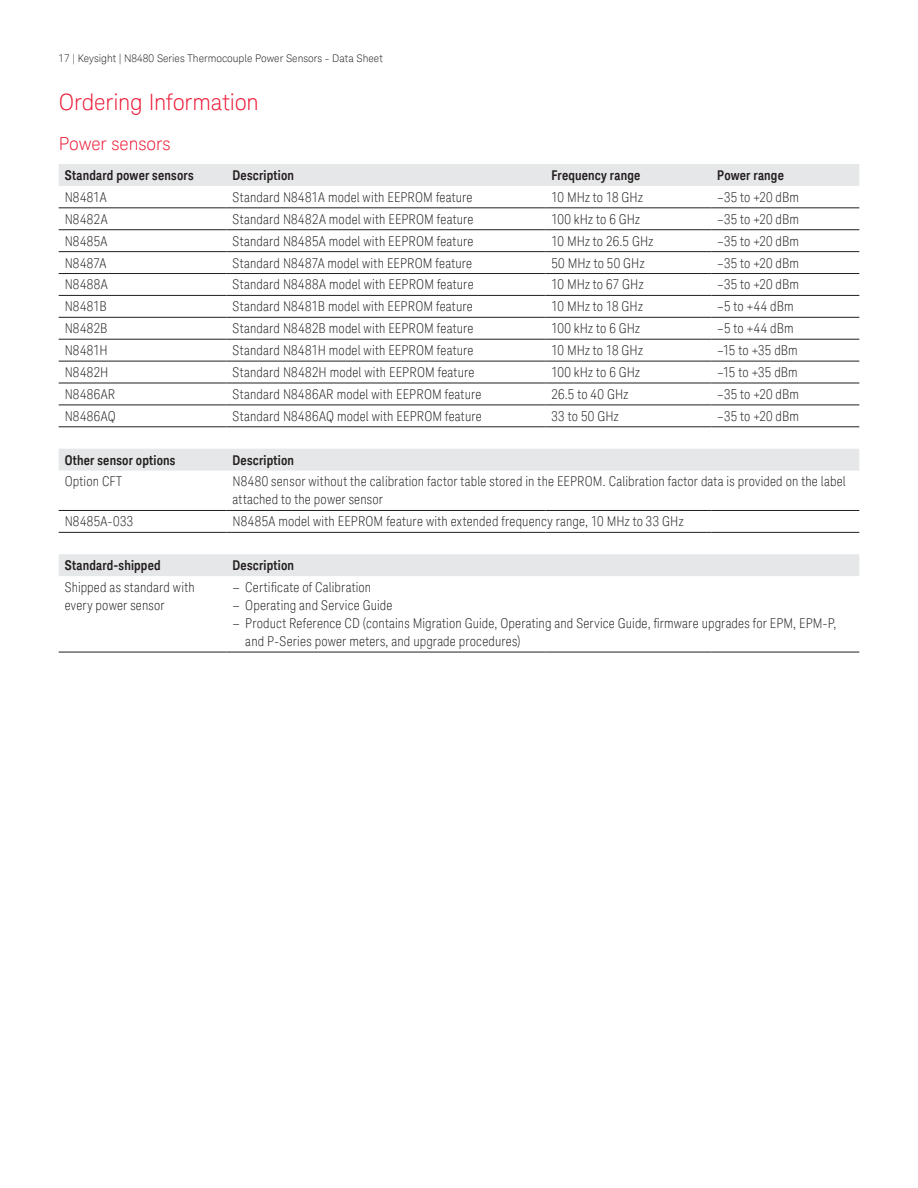
<style>
.page{position:relative;width:918px;height:1188px;background:#fff}
.page>*{position:absolute;margin:0;border:0;box-sizing:border-box;transform-origin:0 0}
.t1{font:300 22.5px "Keysight Sans";letter-spacing:-.005em;color:#ed1a37}
.t2{font:300 18px "Keysight Sans";letter-spacing:-.005em;color:#ed1a37}
.t3{font:300 condensed 13.5px/18px "Keysight Sans";letter-spacing:.015em;color:#231f20}
.t4{font:700 13.5px "Keysight Sans Condensed";letter-spacing:.01em;color:#231f20}
.t5{font:300 10.5px "Keysight Sans";color:#231f20}
.s1{font-stretch:normal}
</style>
<div class="page">
<svg style="left:59px;top:164px;width:800px;height:412px"></svg>
<hr style="left:59px;top:207px;width:168px;height:1px;background:#231f20">
<hr style="left:227px;top:207px;width:318px;height:1px;background:#231f20">
<hr style="left:545px;top:207px;width:166px;height:1px;background:#231f20">
<hr style="left:711px;top:207px;width:148px;height:1px;background:#231f20">
<hr style="left:59px;top:229px;width:168px;height:1px;background:#231f20">
<hr style="left:227px;top:229px;width:318px;height:1px;background:#231f20">
<hr style="left:545px;top:229px;width:166px;height:1px;background:#231f20">
<hr style="left:711px;top:229px;width:148px;height:1px;background:#231f20">
<hr style="left:59px;top:251px;width:168px;height:1px;background:#231f20">
<hr style="left:227px;top:251px;width:318px;height:1px;background:#231f20">
<hr style="left:545px;top:251px;width:166px;height:1px;background:#231f20">
<hr style="left:711px;top:251px;width:148px;height:1px;background:#231f20">
<hr style="left:59px;top:273px;width:168px;height:1px;background:#231f20">
<hr style="left:227px;top:273px;width:318px;height:1px;background:#231f20">
<hr style="left:545px;top:273px;width:166px;height:1px;background:#231f20">
<hr style="left:711px;top:273px;width:148px;height:1px;background:#231f20">
<hr style="left:59px;top:295px;width:168px;height:1px;background:#231f20">
<hr style="left:227px;top:295px;width:318px;height:1px;background:#231f20">
<hr style="left:545px;top:295px;width:166px;height:1px;background:#231f20">
<hr style="left:711px;top:295px;width:148px;height:1px;background:#231f20">
<hr style="left:59px;top:317px;width:168px;height:1px;background:#231f20">
<hr style="left:227px;top:317px;width:318px;height:1px;background:#231f20">
<hr style="left:545px;top:317px;width:166px;height:1px;background:#231f20">
<hr style="left:711px;top:317px;width:148px;height:1px;background:#231f20">
<hr style="left:59px;top:339px;width:168px;height:1px;background:#231f20">
<hr style="left:227px;top:339px;width:318px;height:1px;background:#231f20">
<hr style="left:545px;top:339px;width:166px;height:1px;background:#231f20">
<hr style="left:711px;top:339px;width:148px;height:1px;background:#231f20">
<hr style="left:59px;top:361px;width:168px;height:1px;background:#231f20">
<hr style="left:227px;top:361px;width:318px;height:1px;background:#231f20">
<hr style="left:545px;top:361px;width:166px;height:1px;background:#231f20">
<hr style="left:711px;top:361px;width:148px;height:1px;background:#231f20">
<hr style="left:59px;top:383px;width:168px;height:1px;background:#231f20">
<hr style="left:227px;top:383px;width:318px;height:1px;background:#231f20">
<hr style="left:545px;top:383px;width:166px;height:1px;background:#231f20">
<hr style="left:711px;top:383px;width:148px;height:1px;background:#231f20">
<hr style="left:59px;top:405px;width:168px;height:1px;background:#231f20">
<hr style="left:227px;top:405px;width:318px;height:1px;background:#231f20">
<hr style="left:545px;top:405px;width:166px;height:1px;background:#231f20">
<hr style="left:711px;top:405px;width:148px;height:1px;background:#231f20">
<hr style="left:59px;top:426px;width:168px;height:1px;background:#231f20">
<hr style="left:227px;top:426px;width:318px;height:1px;background:#231f20">
<hr style="left:545px;top:426px;width:166px;height:1px;background:#231f20">
<hr style="left:711px;top:426px;width:148px;height:1px;background:#231f20">
<hr style="left:59px;top:510px;width:168px;height:1px;background:#231f20">
<hr style="left:227px;top:510px;width:318px;height:1px;background:#231f20">
<hr style="left:545px;top:510px;width:166px;height:1px;background:#231f20">
<hr style="left:711px;top:510px;width:148px;height:1px;background:#231f20">
<hr style="left:59px;top:532px;width:168px;height:1px;background:#231f20">
<hr style="left:227px;top:532px;width:318px;height:1px;background:#231f20">
<hr style="left:545px;top:532px;width:166px;height:1px;background:#231f20">
<hr style="left:711px;top:532px;width:148px;height:1px;background:#231f20">
<hr style="left:59px;top:652px;width:168px;height:1px;background:#231f20">
<hr style="left:227px;top:652px;width:318px;height:1px;background:#231f20">
<hr style="left:545px;top:652px;width:166px;height:1px;background:#231f20">
<hr style="left:711px;top:652px;width:148px;height:1px;background:#231f20">
<p class="t5" style="left:59px;top:53px;width:326px">17 | Keysight | N8480 Series Thermocouple Power Sensors - Data Sheet</p>
<h1 class="t1" style="left:59px;top:92px;width:202px">Ordering Information</h1>
<h2 class="t2" style="left:59px;top:135px;width:113px">Power sensors</h2>
<p class="t4" style="left:65px;top:169px;width:131px">Standard power sensors</p>
<p class="t4" style="left:233px;top:169px;width:63px">Description</p>
<p class="t4" style="left:551px;top:169px;width:90px">Frequency range</p>
<p class="t4" style="left:717px;top:169px;width:68px">Power range</p>
<p class="t3" style="left:65px;top:189px;width:44px">N8481A</p>
<p class="t3" style="left:233px;top:189px;width:242px">Standard N8481A model with EEPROM feature</p>
<p class="t3" style="left:551px;top:189px;width:93px">10 MHz to 18 GHz</p>
<p class="t3" style="left:717px;top:189px;width:83px">–35 to +20 dBm</p>
<p class="t3" style="left:65px;top:211px;width:44px">N8482A</p>
<p class="t3" style="left:233px;top:211px;width:243px">Standard N8482A model with EEPROM feature</p>
<p class="t3" style="left:551px;top:211px;width:90px">100 kHz to 6 GHz</p>
<p class="t3" style="left:717px;top:211px;width:83px">–35 to +20 dBm</p>
<p class="t3" style="left:65px;top:233px;width:44px">N8485A</p>
<p class="t3" style="left:233px;top:233px;width:242px">Standard N8485A model with EEPROM feature</p>
<p class="t3" style="left:551px;top:233px;width:103px">10 MHz to 26.5 GHz</p>
<p class="t3" style="left:717px;top:233px;width:83px">–35 to +20 dBm</p>
<p class="t3" style="left:65px;top:255px;width:43px">N8487A</p>
<p class="t3" style="left:233px;top:255px;width:241px">Standard N8487A model with EEPROM feature</p>
<p class="t3" style="left:551px;top:255px;width:95px">50 MHz to 50 GHz</p>
<p class="t3" style="left:717px;top:255px;width:83px">–35 to +20 dBm</p>
<p class="t3" style="left:65px;top:277px;width:45px">N8488A</p>
<p class="t3" style="left:233px;top:277px;width:243px">Standard N8488A model with EEPROM feature</p>
<p class="t3" style="left:551px;top:277px;width:94px">10 MHz to 67 GHz</p>
<p class="t3" style="left:717px;top:277px;width:83px">–35 to +20 dBm</p>
<p class="t3" style="left:65px;top:299px;width:44px">N8481B</p>
<p class="t3" style="left:233px;top:299px;width:242px">Standard N8481B model with EEPROM feature</p>
<p class="t3" style="left:551px;top:299px;width:93px">10 MHz to 18 GHz</p>
<p class="t3" style="left:717px;top:299px;width:78px">–5 to +44 dBm</p>
<p class="t3" style="left:65px;top:320px;width:44px">N8482B</p>
<p class="t3" style="left:233px;top:320px;width:243px">Standard N8482B model with EEPROM feature</p>
<p class="t3" style="left:551px;top:320px;width:90px">100 kHz to 6 GHz</p>
<p class="t3" style="left:717px;top:320px;width:78px">–5 to +44 dBm</p>
<p class="t3" style="left:65px;top:342px;width:44px">N8481H</p>
<p class="t3" style="left:233px;top:342px;width:243px">Standard N8481H model with EEPROM feature</p>
<p class="t3" style="left:551px;top:342px;width:93px">10 MHz to 18 GHz</p>
<p class="t3" style="left:717px;top:342px;width:82px">–15 to +35 dBm</p>
<p class="t3" style="left:65px;top:364px;width:45px">N8482H</p>
<p class="t3" style="left:233px;top:364px;width:243px">Standard N8482H model with EEPROM feature</p>
<p class="t3" style="left:551px;top:364px;width:90px">100 kHz to 6 GHz</p>
<p class="t3" style="left:717px;top:364px;width:82px">–15 to +35 dBm</p>
<p class="t3" style="left:65px;top:386px;width:52px">N8486AR</p>
<p class="t3" style="left:233px;top:386px;width:250px">Standard N8486AR model with EEPROM feature</p>
<p class="t3" style="left:551px;top:386px;width:78px">26.5 to 40 GHz</p>
<p class="t3" style="left:717px;top:386px;width:83px">–35 to +20 dBm</p>
<p class="t3" style="left:65px;top:408px;width:53px">N8486AQ</p>
<p class="t3" style="left:233px;top:408px;width:251px">Standard N8486AQ model with EEPROM feature</p>
<p class="t3" style="left:551px;top:408px;width:69px">33 to 50 GHz</p>
<p class="t3" style="left:717px;top:408px;width:83px">–35 to +20 dBm</p>
<p class="t4" style="left:65px;top:454px;width:112px">Other sensor options</p>
<p class="t4" style="left:233px;top:454px;width:63px">Description</p>
<p class="t3" style="left:65px;top:474px;width:59px">Option CFT</p>
<p class="t3" style="left:233px;top:473px;width:615px">N8480 sensor without the calibration factor table stored in the EEPROM. Calibration factor data is provided on the label attached to the power sensor</p>
<p class="t3" style="left:65px;top:514px;width:70px">N8485A-033</p>
<p class="t3" style="left:233px;top:514px;width:453px">N8485A model with EEPROM feature with extended frequency range, 10 MHz to 33 GHz</p>
<p class="t4" style="left:65px;top:560px;width:97px">Standard-shipped</p>
<p class="t4" style="left:233px;top:560px;width:63px">Description</p>
<p class="t3" style="left:65px;top:578px;width:132px">Shipped as standard with every power sensor</p>
<p class="t3" style="left:233px;top:578px;width:140px"><span class="s1">–</span> Certiicate of Calibration</p>
<p class="t3" style="left:233px;top:597px;width:161px"><span class="s1">–</span> Operating and Service Guide</p>
<p class="t3" style="left:245px;top:614px;width:593px;text-indent:-13px"><span class="s1">–</span> Product Reference CD (contains Migration Guide, Operating and Service Guide, irmware upgrades for EPM, EPM-P, and P-Series power meters, and upgrade procedures)</p>
</div>
